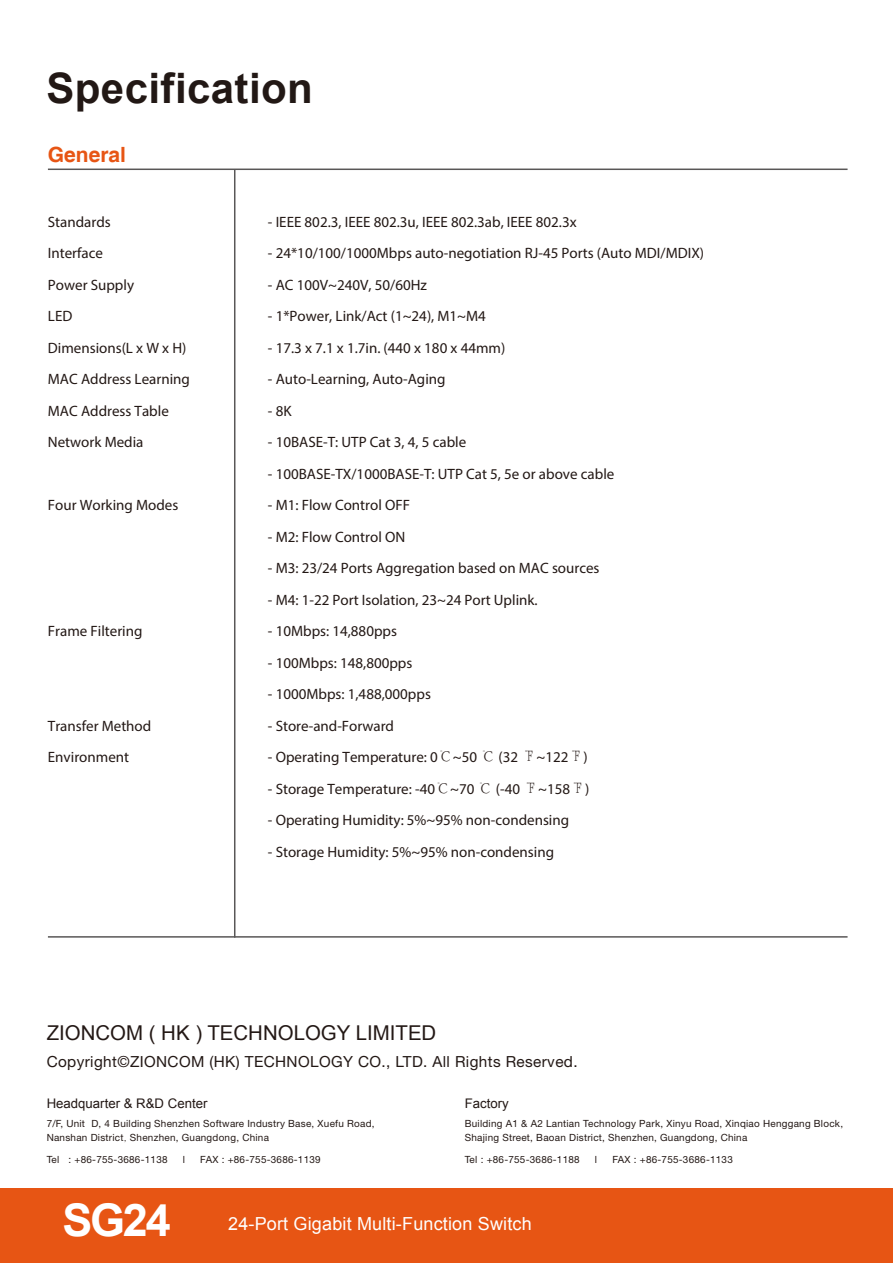
<style>
.page{position:relative;width:893px;height:1263px;background:#fff}
.page>*{position:absolute;margin:0;border:0;box-sizing:border-box;transform-origin:0 0}
.t1{font:700 45px "Arial";color:#fff}
.t2{font:700 42px "Arial";letter-spacing:.01em;color:#221815}
.t3{font:700 21px "Helvetica";color:#e75514}
.t4{font:20.4px "Arial";color:#231815}
.t5{font:18px "Arial";letter-spacing:.01em;color:#fff}
.t6{font:15.3px "Helvetica Neue";letter-spacing:.025em;color:#231815}
.t7{font:15px/31.5px "Myriad Pro";color:#231815}
.t8{font:13.2px "Arial";color:#231815}
.t9{font:9.9px/13.2px "Helvetica Neue";letter-spacing:.025em;color:#231815}
.s1{font-family:"Adobe Song Std";font-weight:300}
.s2{font-family:"Adobe Myungjo Std";font-weight:500}
</style>
<div class="page">
<hr style="left:48px;top:169px;width:800px;height:1px;background:#595757">
<hr style="left:234px;top:169px;width:1px;height:768px;background:#595757">
<hr style="left:48px;top:936px;width:800px;height:2px;background:#595757">
<div style="left:0;top:1188px;width:893px;height:75px;background:#e75514"></div>
<h2 class="t2" style="left:46px;top:59px;width:268px">Specification</h2>
<h3 class="t3" style="left:48px;top:142px;width:80px">General</h3>
<p class="t7" style="left:48px;top:206px;width:143px">Standards<br>Interface<br>Power Supply<br>LED<br>Dimensions(L x W x H)<br>MAC Address Learning<br>MAC Address Table<br>Network Media</p>
<p class="t7" style="left:48px;top:489px;width:132px">Four Working Modes</p>
<p class="t7" style="left:48px;top:615px;width:96px">Frame Filtering</p>
<p class="t7" style="left:48px;top:710px;width:105px">Transfer Method<br>Environment</p>
<p class="t7" style="left:268px;top:206px;width:310px">- IEEE 802.3, IEEE 802.3u, IEEE 802.3ab, IEEE 802.3x</p>
<p class="t7" style="left:268px;top:237px;width:438px">- 24*10/100/1000Mbps auto-negotiation RJ-45 Ports (Auto MDI/MDIX)</p>
<p class="t7" style="left:268px;top:269px;width:161px">- AC 100V~240V, 50/60Hz</p>
<p class="t7" style="left:268px;top:300px;width:220px">- 1*Power, Link/Act (1~24), M1~M4</p>
<p class="t7" style="left:268px;top:332px;width:239px">- 17.3 x 7.1 x 1.7in. (440 x 180 x 44mm)</p>
<p class="t7" style="left:268px;top:363px;width:179px">- Auto-Learning, Auto-Aging</p>
<p class="t7" style="left:268px;top:395px;width:25px">- 8K</p>
<p class="t7" style="left:268px;top:426px;width:200px">- 10BASE-T: UTP Cat 3, 4, 5 cable</p>
<p class="t7" style="left:268px;top:458px;width:348px">- 100BASE-TX/1000BASE-T: UTP Cat 5, 5e or above cable</p>
<p class="t7" style="left:268px;top:489px;width:144px">- M1: Flow Control OFF</p>
<p class="t7" style="left:268px;top:521px;width:139px">- M2: Flow Control ON</p>
<p class="t7" style="left:268px;top:552px;width:333px">- M3: 23/24 Ports Aggregation based on MAC sources</p>
<p class="t7" style="left:268px;top:584px;width:271px">- M4: 1-22 Port Isolation, 23~24 Port Uplink.</p>
<p class="t7" style="left:268px;top:615px;width:131px">- 10Mbps: 14,880pps</p>
<p class="t7" style="left:268px;top:647px;width:146px">- 100Mbps: 148,800pps</p>
<p class="t7" style="left:268px;top:678px;width:165px">- 1000Mbps: 1,488,000pps</p>
<p class="t7" style="left:268px;top:710px;width:128px">- Store-and-Forward</p>
<p class="t7" style="left:268px;top:741px;width:321px">- Operating Temperature: 0<span class="s1">℃</span>~50 <span class="s1">℃</span> (32 <span class="s1">℉</span>~122<span class="s1">℉</span>)</p>
<p class="t7" style="left:268px;top:773px;width:323px">- Storage Temperature: -40<span class="s1">℃</span>~70 <span class="s1">℃</span> (-40 <span class="s1">℉</span>~158<span class="s1">℉</span>)</p>
<p class="t7" style="left:268px;top:804px;width:303px">- Operating Humidity: 5%~95% non-condensing</p>
<p class="t7" style="left:268px;top:836px;width:288px">- Storage Humidity: 5%~95% non-condensing</p>
<h3 class="t4" style="left:47px;top:1019px;width:391px">ZIONCOM ( HK ) TECHNOLOGY LIMITED</h3>
<p class="t6" style="left:47px;top:1052px;width:532px">Copyright©ZIONCOM (HK) TECHNOLOGY CO., LTD. All Rights Reserved.</p>
<p class="t8" style="left:47px;top:1094px;width:162px">Headquarter &amp; R&amp;D Center</p>
<p class="t9" style="left:47px;top:1117px;width:329px">7/F, Unit D, 4 Building Shenzhen Software Industry Base, Xuefu Road,<br>Nanshan District<span class="s2">,</span> Shenzhen, Guangdong, China</p>
<p class="t9" style="left:47px;top:1153px;width:122px">Tel : +86-755-3686-1138</p>
<p class="t9" style="left:183px;top:1153px;width:4px">l</p>
<p class="t9" style="left:200px;top:1153px;width:122px">FAX : +86-755-3686-1139</p>
<p class="t9" style="left:465px;top:1153px;width:116px">Tel : +86-755-3686-1188</p>
<p class="t9" style="left:595px;top:1153px;width:4px">l</p>
<p class="t9" style="left:612px;top:1153px;width:122px">FAX : +86-755-3686-1133</p>
<p class="t8" style="left:465px;top:1094px;width:46px">Factory</p>
<p class="t9" style="left:465px;top:1117px;width:380px">Building A1 &amp; A2 Lantian Technology Park, Xinyu Road, Xinqiao Henggang Block,<br>Shajing Street, Baoan District, Shenzhen, Guangdong, China</p>
<h1 class="t1" style="left:62px;top:1189px;width:110px">SG24</h1>
<p class="t5" style="left:228px;top:1212px;width:305px">24-Port Gigabit Multi-Function Switch</p>
</div>
